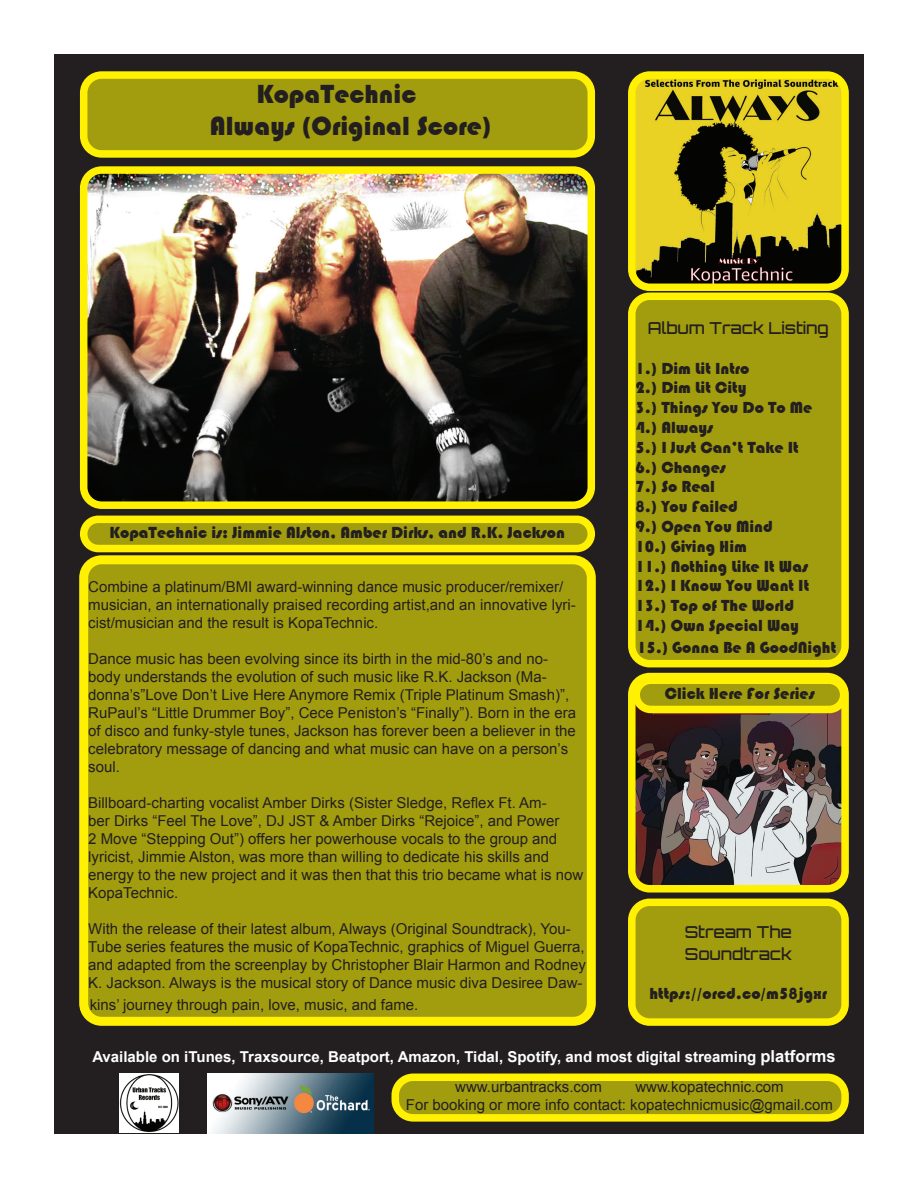
<style>
.page{position:relative;width:918px;height:1188px;background:#fff}
.page>*{position:absolute;margin:0;border:0;box-sizing:border-box;transform-origin:0 0}
.t1{font:27px/32.4px "Bauhaus 93";color:#231f20}
.t2{font:16.5px/19.8px "Bauhaus 93";color:#231f20}
.t3{font:500 16.5px/21.6px "Orbitron";color:#231f20}
.t4{font:15px/18px "Arial";color:#231f20}
.t5{font:700 15px "Arial";color:#fff}
.s1{font-size:16.5px}
</style>
<div class="page">
<div style="left:54px;top:54px;width:810px;height:1080px;background:#231f20"></div>
<div style="left:84px;top:75px;width:507px;height:79px;background:#a29d0e;border-radius:18px"></div>
<div style="left:80px;top:71px;width:515px;height:87px;border:8px solid #fff101;border-radius:18px"></div>
<img style="left:89px;top:175px;width:497px;height:325px">
<div style="left:80px;top:166px;width:515px;height:343px;border:8px solid #fff101;border-radius:18px"></div>
<div style="left:632px;top:296px;width:213px;height:368px;background:#a29d0e;border-radius:18px"></div>
<div style="left:628px;top:293px;width:221px;height:374px;border:8px solid #fff101;border-radius:18px"></div>
<img style="left:637px;top:80px;width:203px;height:202px">
<div style="left:628px;top:71px;width:221px;height:220px;border:8px solid #fff101;border-radius:18px"></div>
<div style="left:84px;top:560px;width:507px;height:461px;background:#a29d0e;border-radius:18px"></div>
<div style="left:79px;top:555px;width:517px;height:471px;border:9px solid #fff101;border-radius:18px"></div>
<div style="left:632px;top:902px;width:213px;height:120px;background:#a29d0e;border-radius:18px"></div>
<div style="left:628px;top:899px;width:221px;height:127px;border:8px solid #fff101;border-radius:18px"></div>
<img style="left:637px;top:710px;width:203px;height:174px">
<div style="left:628px;top:673px;width:221px;height:220px;border:8px solid #fff101;border-radius:18px"></div>
<div style="left:395px;top:1077px;width:450px;height:41px;background:#a29d0e;border-radius:18px"></div>
<div style="left:392px;top:1074px;width:457px;height:48px;border:8px solid #fff101;border-radius:18px"></div>
<div style="left:84px;top:519px;width:507px;height:30px;background:#a29d0e;border-radius:15px"></div>
<div style="left:80px;top:516px;width:515px;height:36px;border:8px solid #fff101;border-radius:15px"></div>
<img style="left:120px;top:1074px;width:58px;height:58px">
<img style="left:207px;top:1074px;width:166px;height:60px">
<div style="left:636px;top:680px;width:208px;height:29px;background:#a29d0e;border-radius:15px"></div>
<div style="left:632px;top:676px;width:215px;height:37px;border:8px solid #fff101;border-radius:15px"></div>
<h1 class="t1" style="left:210px;top:78px;width:283px;text-indent:47px">KopaTechnic<br>Always (Original Score)</h1>
<p class="t2" style="left:110px;top:523px;width:457px">KopaTechnic is: Jimmie Alston, Amber Dirks, and R.K. Jackson</p>
<p class="t4" style="left:88px;top:578px;width:489px">Combine a platinum/BMI award-winning dance music producer/remixer/ musician, an internationally praised recording artist,and an innovative lyri&shy;cist/musician and the result is KopaTechnic.</p>
<p class="t4" style="left:88px;top:650px;width:489px">Dance music has been evolving since its birth in the mid-80’s and no&shy;body understands the evolution of such music like R.K. Jackson (Ma&shy;donna’s”Love Don’t Live Here Anymore Remix (Triple Platinum Smash)”, RuPaul’s “Little Drummer Boy”, Cece Peniston’s “Finally”). Born in the era of disco and funky-style tunes, Jackson has forever been a believer in the celebratory message of dancing and what music can have on a person’s soul.</p>
<p class="t4" style="left:88px;top:794px;width:497px">Billboard-charting vocalist Amber Dirks (Sister Sledge, Reflex Ft. Am-<br>ber Dirks “Feel The Love”, DJ JST &amp; Amber Dirks “Rejoice”, and Power<br>2 Move “Stepping Out”) offers her powerhouse vocals to the group and lyricist, Jimmie Alston, was more than willing to dedicate his skills and energy to the new project and it was then that this trio became what is now KopaTechnic.</p>
<p class="t4" style="left:88px;top:920px;width:499px">With the release of their latest album, Always (Original Soundtrack), You-Tube series features the music of KopaTechnic, graphics of Miguel Guerra, and adapted from the screenplay by Christopher Blair Harmon and Rodney K. Jackson. Always is the musical story of Dance music diva Desiree Daw-</p>
<p class="t4" style="left:90px;top:996px;width:330px">kins’ journey through pain, love, music, and fame.</p>
<p class="t3" style="left:648px;top:317px;width:183px">Album Track Listing</p>
<p class="t2" style="left:636px;top:358px;width:178px">1.) Dim Lit Intro<br>2.) Dim Lit City<br>3.) Things You Do To Me<br>4.) Always<br>5.) I Just Can’t Take It<br>6.) Changes<br>7.) So Real<br>8.) You Failed<br>9.) Open You Mind<br>10.) Giving Him<br>11.) Nothing Like It Was<br>12.) I Know You Want It<br>13.) Top of The World<br>14.) Own Special Way</p>
<p class="t2" style="left:637px;top:637px;width:201px">15.) Gonna Be A GoodNight</p>
<p class="t2" style="left:665px;top:684px;width:151px">Click Here For Series</p>
<p class="t3" style="left:685px;top:921px;width:109px">Stream The<br>Soundtrack</p>
<p class="t2" style="left:649px;top:984px;width:179px">https://orcd.co/m58jgxr</p>
<p class="t5" style="left:92px;top:1047px;width:745px">Available on iTunes, Traxsource, Beatport, Amazon, Tidal, Spotify, and most digital streaming <span class="s1">platforms</span></p>
<p class="t4" style="left:406px;top:1078px;width:429px;text-indent:229px">www.kopatechnic.com<br>For booking or more info contact: kopatechnicmusic@gmail.com</p>
<p class="t4" style="left:455px;top:1078px;width:148px">www.urbantracks.com</p>
</div>
